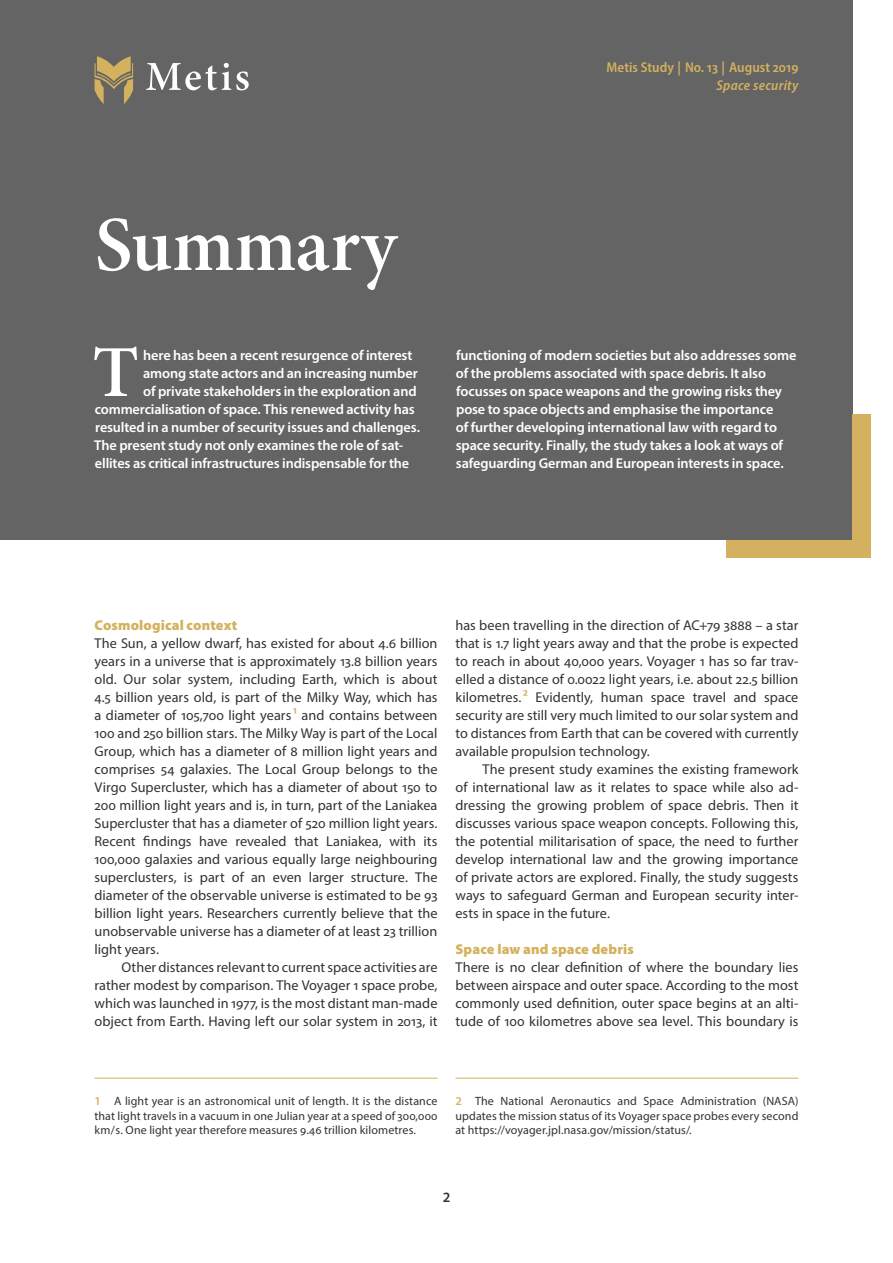
<style>
.page{position:relative;width:893px;height:1263px;background:#fff}
.page>*{position:absolute;margin:0;border:0;box-sizing:border-box;transform-origin:0 0}
.t1{font:600 78px "Minion 3 Subhead";color:#fff}
.t2{font:600 73.35px "Minion 3 Subhead";color:#fff}
.t3{font:14.25px/18px "Myriad Pro";color:#323232;text-align:justify}
.t4{font:600 14.25px/18px "Myriad Pro";letter-spacing:-.01em;color:#fff}
.t5{font:900 14.25px "Myriad Pro";letter-spacing:.01em;color:#d3b15e}
.t6{font:600 semi-condensed 14.25px "Myriad Pro";color:#d3b15e}
.t7{font:italic 600 semi-condensed 14.25px "Myriad Pro";letter-spacing:.02em;color:#d3b15e}
.t8{font:600 14.25px "Myriad Pro";color:#323232}
.t9{font:12px/14.4px "Myriad Pro";letter-spacing:.005em;color:#323232;text-align:justify}
.s1{font-weight:600;color:#d3b15e}
</style>
<div class="page">
<div style="left:0;top:0;width:852px;height:540px;background:#646464"></div>
<div style="left:852px;top:414px;width:18px;height:144px;background:#d3b15e"></div>
<div style="left:726px;top:540px;width:144px;height:18px;background:#d3b15e"></div>
<hr style="left:94px;top:1078px;width:343px;height:1px;background:#d3b15e">
<hr style="left:455px;top:1078px;width:343px;height:1px;background:#d3b15e">
<svg style="left:94px;top:56px;width:39px;height:48px"></svg>
<svg style="left:146px;top:63px;width:103px;height:27px"></svg>
<p class="t6" style="left:606px;top:58px;width:193px">Metis Study | No. 13 | August 2019</p>
<p class="t7" style="left:716px;top:76px;width:83px">Space security</p>
<h1 class="t1" style="left:94px;top:191px;width:303px">Summary</h1>
<h2 class="t2" style="left:92px;top:322px;width:48px">T</h2>
<p class="t4" style="left:143px;top:346px;width:271px">here has been a recent resurgence of interest</p>
<p class="t4" style="left:143px;top:364px;width:276px">among state actors and an increasing number</p>
<p class="t4" style="left:143px;top:382px;width:275px">of private stakeholders in the exploration and</p>
<p class="t4" style="left:95px;top:400px;width:321px">commercialisation of space. This renewed activity has</p>
<p class="t4" style="left:95px;top:418px;width:326px">resulted in a number of security issues and challenges.</p>
<p class="t4" style="left:94px;top:436px;width:310px">The present study not only examines the role of sat-</p>
<p class="t4" style="left:95px;top:454px;width:316px">ellites as critical infrastructures indispensable for the</p>
<p class="t4" style="left:456px;top:346px;width:342px">functioning of modern societies but also addresses some of the problems associated with space debris. It also focusses on space weapons and the growing risks they pose to space objects and emphasise the importance<br>of further developing international law with regard to space security. Finally, the study takes a look at ways of safeguarding German and European interests in space.</p>
<p class="t5" style="left:94px;top:616px;width:144px">Cosmological context</p>
<p class="t3" style="left:94px;top:634px;width:344px">The Sun, a yellow dwarf, has existed for about 4.6 billion years in a universe that is approximately 13.8 billion years old. Our solar system, including Earth, which is about 4.5 billion years old, is part of the Milky Way, which has a diameter of 105,700 light years<span class="s1">1</span> and contains between 100 and 250 billion stars. The Milky Way is part of the Local Group, which has a diameter of 8 million light years and comprises 54 galaxies. The Local Group belongs to the Virgo Supercluster, which has a diameter of about 150 to 200 million light years and is, in turn, part of the Laniakea Supercluster that has a diameter of 520 million light years.<br>Recent findings have revealed that Laniakea, with its 100,000 galaxies and various equally large neighbouring superclusters, is part of an even larger structure. The diameter of the observable universe is estimated to be 93 billion light years. Researchers currently believe that the unobservable universe has a diameter of at least 23 trillion light years.</p>
<p class="t3" style="left:94px;top:958px;width:344px;text-indent:27px">Other distances relevant to current space activities are rather modest by comparison. The Voyager 1 space probe, which was launched in 1977, is the most distant man-made object from Earth. Having left our solar system in 2013, it</p>
<p class="t3" style="left:455px;top:616px;width:344px">has been travelling in the direction of AC+79 3888 – a star that is 1.7 light years away and that the probe is expected to reach in about 40,000 years. Voyager 1 has so far trav&shy;elled a distance of 0.0022 light years, i.e. about 22.5 billion kilometres.<span class="s1">2</span> Evidently, human space travel and space security are still very much limited to our solar system and to distances from Earth that can be covered with currently available propulsion technology.</p>
<p class="t3" style="left:455px;top:760px;width:344px;text-indent:27px">The present study examines the existing framework of international law as it relates to space while also ad&shy;dressing the growing problem of space debris. Then it discusses various space weapon concepts. Following this, the potential militarisation of space, the need to further develop international law and the growing importance of private actors are explored. Finally, the study suggests ways to safeguard German and European security inter&shy;ests in space in the future.</p>
<p class="t5" style="left:455px;top:940px;width:180px">Space law and space debris</p>
<p class="t3" style="left:455px;top:958px;width:344px">There is no clear definition of where the boundary lies between airspace and outer space. According to the most commonly used definition, outer space begins at an alti&shy;tude of 100 kilometres above sea level. This boundary is</p>
<p class="t9" style="left:94px;top:1094px;width:344px"><span class="s1">1</span> A light year is an astronomical unit of length. It is the distance that light travels in a vacuum in one Julian year at a speed of 300,000 km/s. One light year therefore measures 9.46 trillion kilometres.</p>
<p class="t9" style="left:455px;top:1094px;width:344px"><span class="s1">2</span> The National Aeronautics and Space Administration (NASA) updates the mission status of its Voyager space probes every second at https://voyager.jpl.nasa.gov/mission/status/.</p>
<p class="t8" style="left:442px;top:1188px;width:9px">2</p>
</div>
